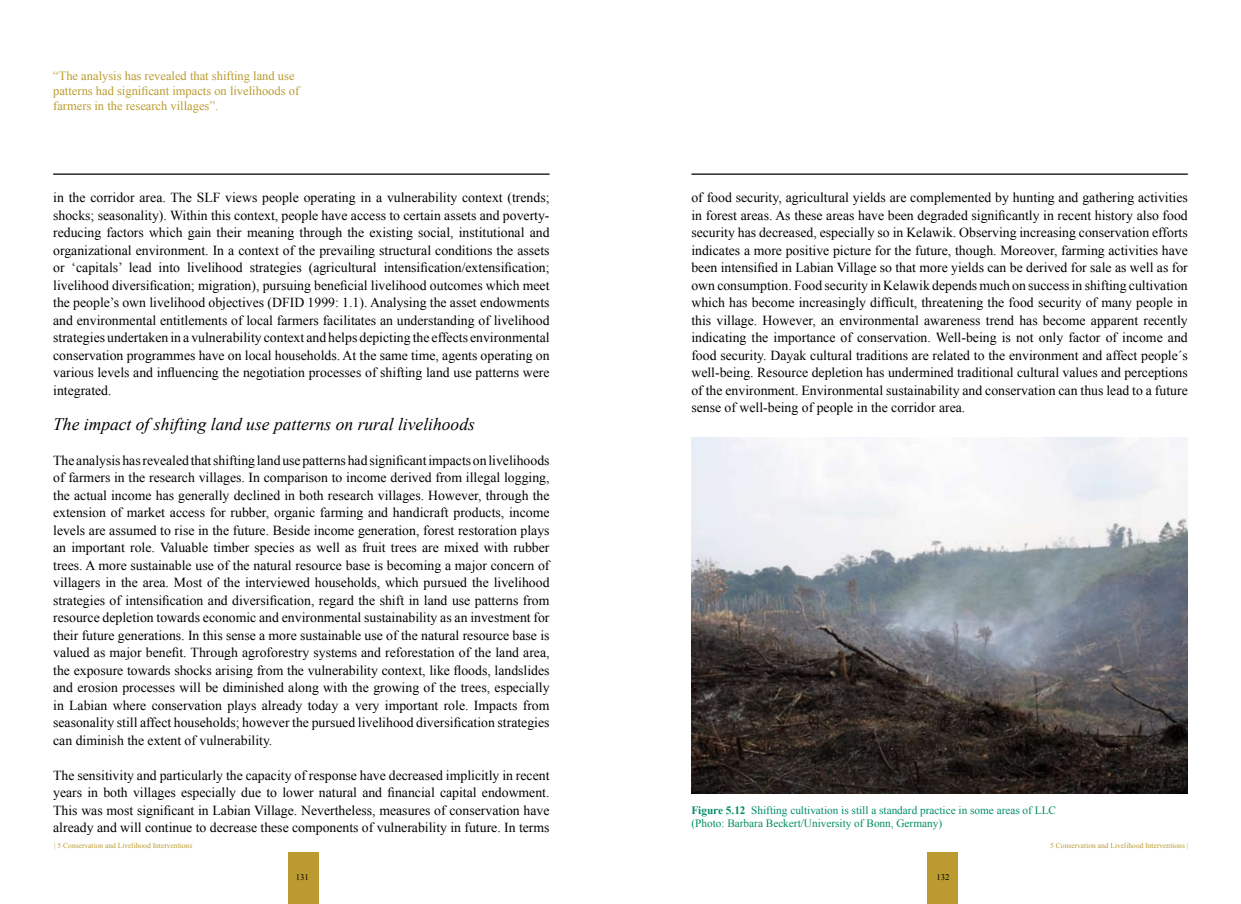
<style>
.page{position:relative;width:1241px;height:904px;background:#fff}
.page>*{position:absolute;margin:0;border:0;box-sizing:border-box;transform-origin:0 0}
.t1{font:italic 17.5px "Times New Roman";color:#000}
.t2{font:13.75px/17.5px "Times New Roman";color:#000;text-align:justify}
.t3{font:12.5px/15px "Times New Roman";color:#bb9b30}
.t4{font:11.25px/13.5px "Times New Roman";color:#008d65}
.t5{font:8.75px "Times New Roman";color:#000}
.t6{font:7.5px "Times New Roman";color:#bb9b30}
.s1{font-weight:700}
</style>
<div class="page">
<div style="left:288px;top:852px;width:30px;height:52px;background:#bb9b30"></div>
<div style="left:926px;top:852px;width:31px;height:52px;background:#bb9b30"></div>
<img style="left:691px;top:437px;width:496px;height:357px">
<hr style="left:691px;top:173px;width:496px;height:2px;background:#000">
<hr style="left:53px;top:173px;width:496px;height:2px;background:#000">
<p class="t3" style="left:53px;top:68px;width:247px">“The analysis has revealed that shifting land use patterns had significant impacts on livelihoods of farmers in the research villages”.</p>
<p class="t2" style="left:53px;top:188px;width:498px">in the corridor area. The SLF views people operating in a vulnerability context (trends; shocks; seasonality). Within this context, people have access to certain assets and poverty&shy;reducing factors which gain their meaning through the existing social, institutional and organizational environment. In a context of the prevailing structural conditions the assets or ‘capitals’ lead into livelihood strategies (agricultural intensification/extensification; livelihood diversification; migration), pursuing beneficial livelihood outcomes which meet the people’s own livelihood objectives (DFID 1999: 1.1). Analysing the asset endowments and environmental entitlements of local farmers facilitates an understanding of livelihood strategies undertaken in a vulnerability context and helps depicting the effects environmental conservation programmes have on local households. At the same time, agents operating on various levels and influencing the negotiation processes of shifting land use patterns were integrated.</p>
<p class="t1" style="left:53px;top:412px;width:423px">The impact of shifting land use patterns on rural livelihoods</p>
<p class="t2" style="left:53px;top:451px;width:498px">The analysis has revealed that shifting land use patterns had significant impacts on livelihoods of farmers in the research villages. In comparison to income derived from illegal logging, the actual income has generally declined in both research villages. However, through the extension of market access for rubber, organic farming and handicraft products, income levels are assumed to rise in the future. Beside income generation, forest restoration plays an important role. Valuable timber species as well as fruit trees are mixed with rubber trees. A more sustainable use of the natural resource base is becoming a major concern of villagers in the area. Most of the interviewed households, which pursued the livelihood strategies of intensification and diversification, regard the shift in land use patterns from resource depletion towards economic and environmental sustainability as an investment for their future generations. In this sense a more sustainable use of the natural resource base is valued as major benefit. Through agroforestry systems and reforestation of the land area, the exposure towards shocks arising from the vulnerability context, like floods, landslides and erosion processes will be diminished along with the growing of the trees, especially in Labian where conservation plays already today a very important role. Impacts from seasonality still affect households; however the pursued livelihood diversification strategies can diminish the extent of vulnerability.</p>
<p class="t2" style="left:53px;top:766px;width:498px">The sensitivity and particularly the capacity of response have decreased implicitly in recent years in both villages especially due to lower natural and financial capital endowment.<br>This was most significant in Labian Village. Nevertheless, measures of conservation have already and will continue to decrease these components of vulnerability in future. In terms</p>
<p class="t2" style="left:691px;top:188px;width:498px">of food security, agricultural yields are complemented by hunting and gathering activities in forest areas. As these areas have been degraded significantly in recent history also food security has decreased, especially so in Kelawik. Observing increasing conservation efforts indicates a more positive picture for the future, though. Moreover, farming activities have been intensified in Labian Village so that more yields can be derived for sale as well as for own consumption. Food security in Kelawik depends much on success in shifting cultivation which has become increasingly difficult, threatening the food security of many people in this village. However, an environmental awareness trend has become apparent recently indicating the importance of conservation. Well-being is not only factor of income and food security. Dayak cultural traditions are related to the environment and affect people´s well-being. Resource depletion has undermined traditional cultural values and perceptions of the environment. Environmental sustainability and conservation can thus lead to a future sense of well-being of people in the corridor area.</p>
<p class="t4" style="left:691px;top:803px;width:366px"><span class="s1">Figure 5.12</span> Shifting cultivation is still a standard practice in some areas of LLC (Photo: Barbara Beckert/University of Bonn, Germany)</p>
<p class="t6" style="left:54px;top:840px;width:139px">| 5 Conservation and Livelihood Interventions</p>
<p class="t6" style="left:1050px;top:840px;width:139px">5 Conservation and Livelihood Interventions |</p>
<p class="t5" style="left:296px;top:871px;width:15px">131</p>
<p class="t5" style="left:936px;top:871px;width:15px">132</p>
</div>
